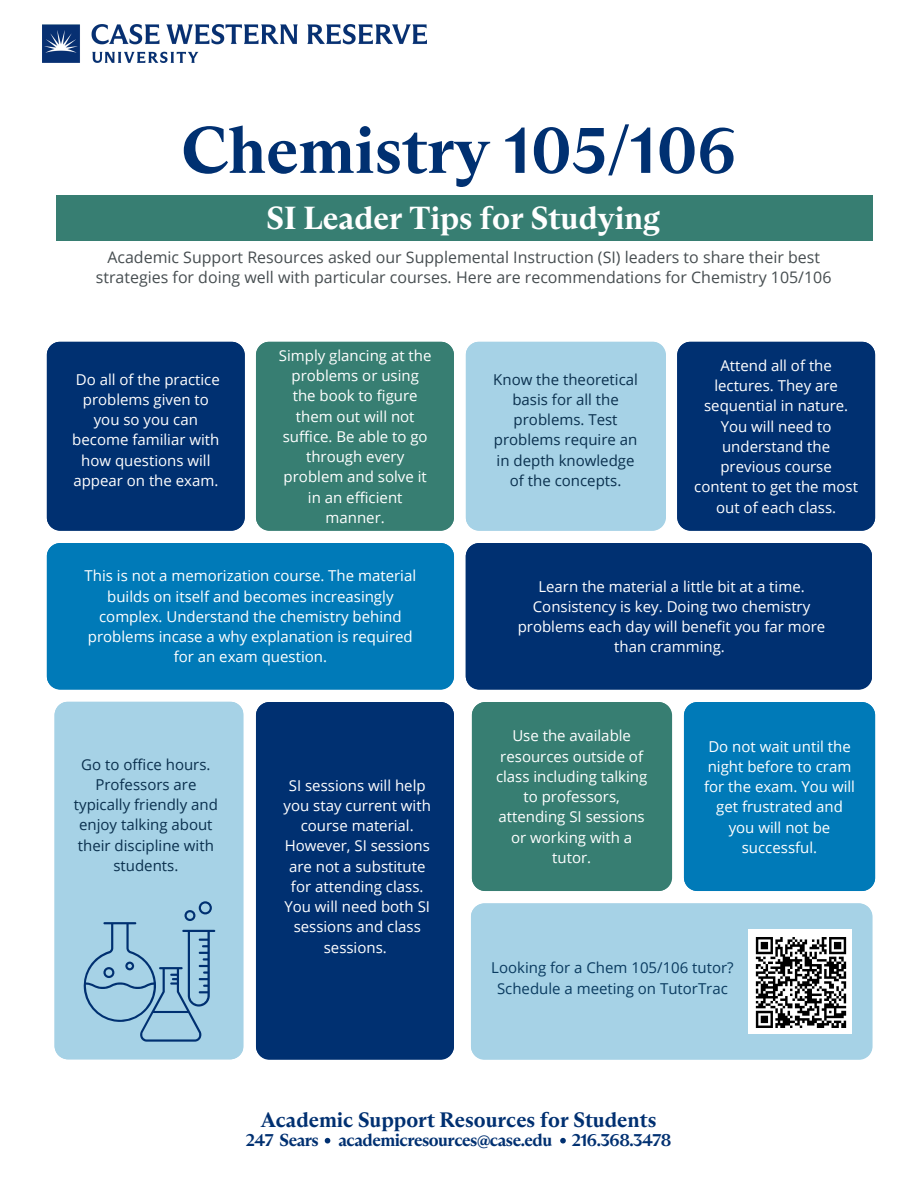
<style>
.page{position:relative;width:918px;height:1188px;background:#fff}
.page>*{position:absolute;margin:0;border:0;box-sizing:border-box;transform-origin:0 0}
.t1{font:700 66px "ABC Arizona Text";color:#003071}
.t2{font:700 32.1px "ABC Arizona Text";color:#fff}
.t3{font:700 21px "ABC Arizona Text";color:#003071}
.t4{font:700 17.4px "ABC Arizona Text";letter-spacing:-.03em;color:#003071}
.t5{font:15.9px/20.2px "Open Sans";color:#464d50;text-align:center}
.t6{font:15px/20.2px "Open Sans";color:#fff;text-align:center}
.t7{font:15px/20.2px "Open Sans";color:#0a304e;text-align:center}
.t8{font:15px "Open Sans";color:#0a3b60}
</style>
<div class="page">
<div style="left:47px;top:543px;width:407px;height:146px;background:#007ab8"></div>
<div style="left:56px;top:195px;width:816px;height:46px;background:#377e72"></div>
<div style="left:471px;top:903px;width:402px;height:157px;background:#a6d2e6"></div>
<img style="left:748px;top:929px;width:104px;height:105px">
<div style="left:47px;top:342px;width:198px;height:189px;background:#003071"></div>
<div style="left:256px;top:342px;width:198px;height:189px;background:#377e72"></div>
<div style="left:466px;top:342px;width:200px;height:189px;background:#a6d2e6"></div>
<div style="left:466px;top:543px;width:406px;height:146px;background:#003071"></div>
<div style="left:55px;top:702px;width:189px;height:357px;background:#a6d2e6"></div>
<div style="left:256px;top:702px;width:198px;height:358px;background:#003071"></div>
<div style="left:677px;top:342px;width:198px;height:189px;background:#003071"></div>
<div style="left:472px;top:702px;width:200px;height:189px;background:#377e72"></div>
<div style="left:684px;top:702px;width:191px;height:189px;background:#007ab8"></div>
<svg style="left:83px;top:901px;width:132px;height:141px;background:#92bfd8"></svg>
<img style="left:43px;top:25px;width:383px;height:38px">
<svg style="left:325px;top:1138px;width:5px;height:5px"></svg>
<svg style="left:560px;top:1138px;width:6px;height:5px"></svg>
<p class="t1" style="left:181px;top:109px;width:557px">Chemistry 105/106</p>
<p class="t2" style="left:266px;top:198px;width:395px">SI Leader Tips for Studying</p>
<p class="t5" style="left:96px;top:246px;width:737px">Academic Support Resources asked our Supplemental Instruction (SI) leaders to share their best strategies for doing well with particular courses. Here are recommendations for Chemistry 105/106</p>
<p class="t6" style="left:72px;top:369px;width:149px">Do all of the practice problems given to you so you can become familiar with how questions will appear on the exam.</p>
<p class="t6" style="left:279px;top:345px;width:154px">Simply glancing at the problems or using the book to figure them out will not suffice. Be able to go through every problem and solve it in an efficient manner.</p>
<p class="t6" style="left:85px;top:566px;width:333px">This is not a memorization course. The material builds on itself and becomes increasingly complex. Understand the chemistry behind problems incase a why explanation is required for an exam question.</p>
<p class="t7" style="left:74px;top:754px;width:146px">Go to office hours.<br>Professors are typically friendly and enjoy talking about their discipline with students.</p>
<p class="t6" style="left:284px;top:775px;width:149px">SI sessions will help you stay current with course material.<br>However, SI sessions are not a substitute for attending class.<br>You will need both SI sessions and class sessions.</p>
<p class="t7" style="left:493px;top:369px;width:146px">Know the theoretical basis for all the problems. Test problems require an in depth knowledge of the concepts.</p>
<p class="t6" style="left:694px;top:355px;width:165px">Attend all of the lectures. They are sequential in nature.<br>You will need to understand the previous course content to get the most out of each class.</p>
<p class="t6" style="left:518px;top:576px;width:309px">Learn the material a little bit at a time.<br>Consistency is key. Doing two chemistry problems each day will benefit you far more than cramming.</p>
<p class="t6" style="left:496px;top:725px;width:153px">Use the available resources outside of class including talking to professors, attending SI sessions or working with a tutor.</p>
<p class="t6" style="left:704px;top:736px;width:152px">Do not wait until the night before to cram for the exam. You will get frustrated and you will not be successful.</p>
<p class="t8" style="left:491px;top:957px;width:244px">Looking for a Chem 105/106 tutor?</p>
<p class="t8" style="left:497px;top:978px;width:232px">Schedule a meeting on TutorTrac</p>
<p class="t3" style="left:261px;top:1107px;width:397px">Academic Support Resources for Students</p>
<p class="t4" style="left:246px;top:1129px;width:427px">247 Sears academicresources@case.edu 216.368.3478</p>
</div>
